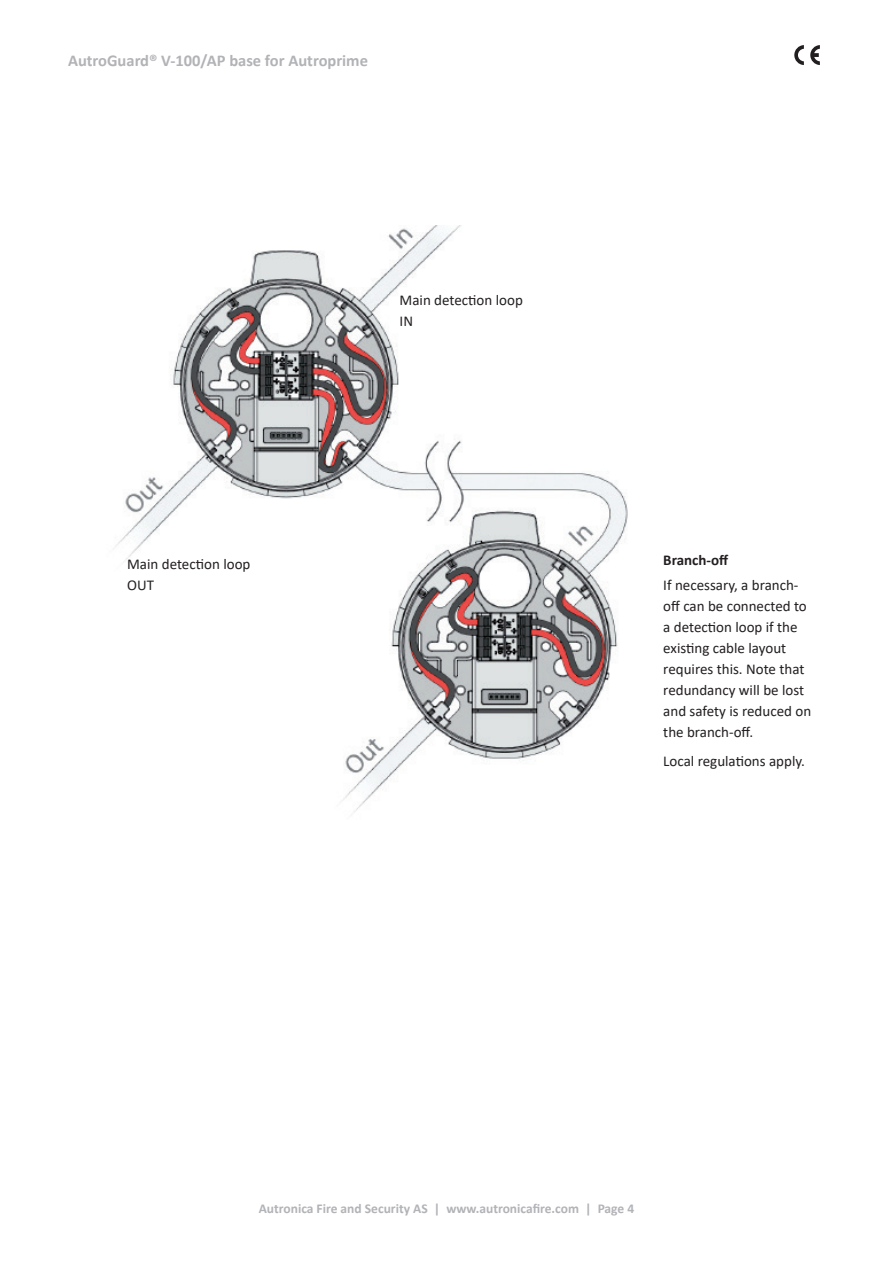
<style>
.page{position:relative;width:893px;height:1263px;background:#fff}
.page>*{position:absolute;margin:0;border:0;box-sizing:border-box;transform-origin:0 0}
.t1{font:700 16.5px "Calibri";color:#b2b3b7}
.t2{font:15px/21px "Calibri";color:#231f20}
.t3{font:700 15px "Calibri";color:#231f20}
.t4{font:700 13.5px "Calibri";color:#b2b3b7}
</style>
<div class="page">
<svg style="left:810px;top:45px;width:10px;height:20px"></svg>
<svg style="left:794px;top:45px;width:10px;height:20px"></svg>
<img style="left:115px;top:225px;width:513px;height:587px">
<p class="t1" style="left:68px;top:48px;width:301px">AutroGuard® V-100/AP base for Autroprime</p>
<p class="t2" style="left:400px;top:289px;width:125px">Main detection loop<br>IN</p>
<p class="t2" style="left:127px;top:553px;width:125px">Main detection loop<br>OUT</p>
<p class="t3" style="left:663px;top:549px;width:66px">Branch-off</p>
<p class="t2" style="left:663px;top:574px;width:149px">If necessary, a branch&shy;off can be connected to a detection loop if the existing cable layout requires this. Note that redundancy will be lost and safety is reduced on the branch-off.</p>
<p class="t2" style="left:663px;top:750px;width:143px">Local regulations apply.</p>
<p class="t4" style="left:259px;top:1199px;width:377px">Autronica Fire and Security AS | www.autronicafire.com | Page 4</p>
</div>
